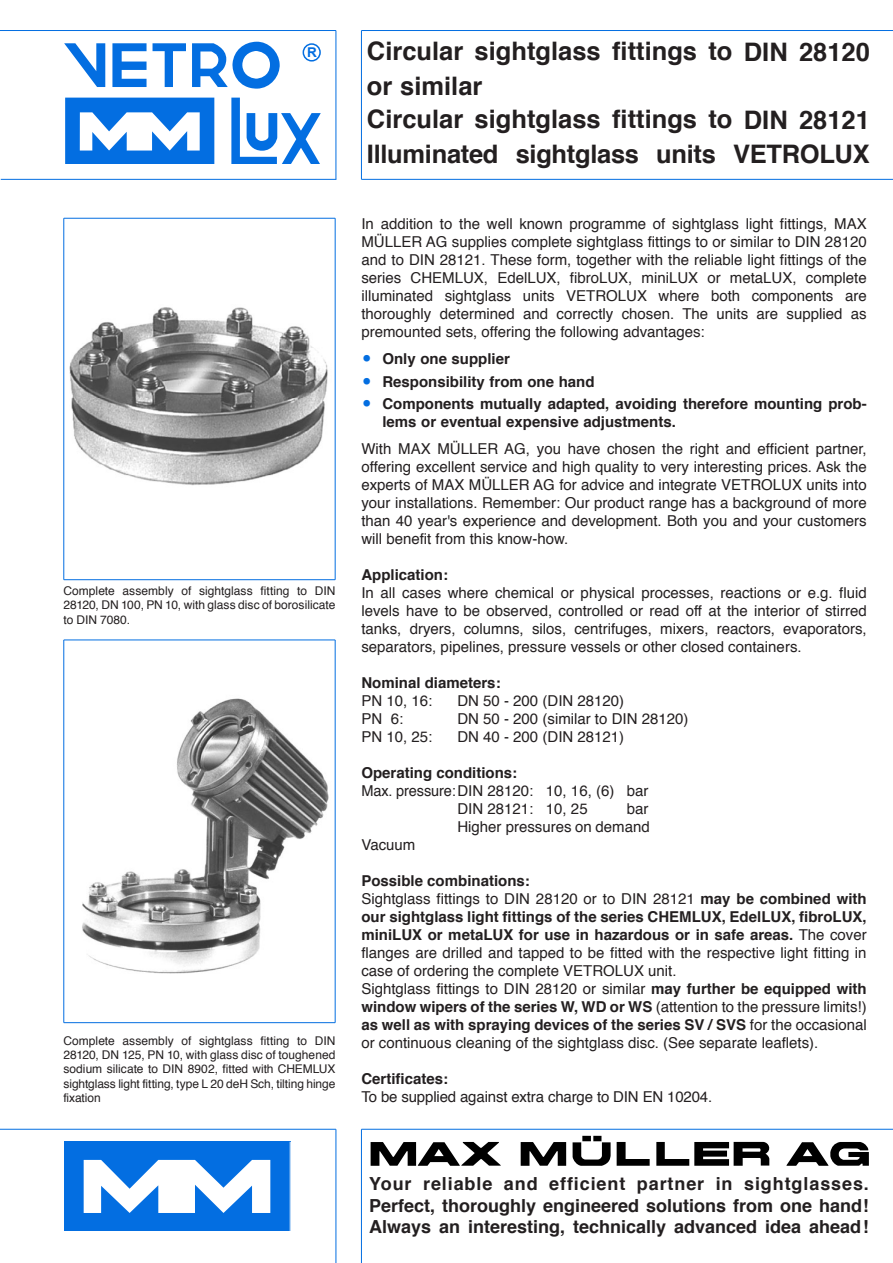
<style>
.page{position:relative;width:893px;height:1263px;background:#fff}
.page>*{position:absolute;margin:0;border:0;box-sizing:border-box;transform-origin:0 0}
.t1{font:700 25.5px/34.3px "Helvetica";color:#231f20}
.t2{font:700 18px/21.6px "Helvetica";color:#231f20;text-align:justify}
.t3{font:15px/18px "Helvetica";color:#231f20;text-align:justify}
.t4{font:700 15px/18px "Helvetica";color:#231f20}
.t5{font:700 13.5px "Arial";color:#036ee1}
.t6{font:12px/14.4px "Helvetica";letter-spacing:-.005em;color:#231f20;text-align:justify}
.s1{font-size:30px;color:#036ee1}
.s2{font-weight:700}
</style>
<div class="page">
<hr style="left:361px;top:30px;width:532px;height:1px;background:#036ee1">
<hr style="left:361px;top:179px;width:532px;height:1px;background:#036ee1">
<hr style="left:361px;top:31px;width:1px;height:148px;background:#036ee1">
<hr style="left:335px;top:218px;width:1px;height:362px;background:#036ee1">
<hr style="left:63px;top:218px;width:1px;height:362px;background:#036ee1">
<hr style="left:64px;top:579px;width:271px;height:1px;background:#036ee1">
<hr style="left:64px;top:218px;width:271px;height:1px;background:#036ee1">
<img style="left:70px;top:307px;width:258px;height:179px">
<hr style="left:335px;top:640px;width:1px;height:383px;background:#036ee1">
<hr style="left:63px;top:640px;width:1px;height:383px;background:#036ee1">
<hr style="left:64px;top:1022px;width:271px;height:1px;background:#036ee1">
<hr style="left:64px;top:639px;width:271px;height:1px;background:#036ee1">
<img style="left:82px;top:698px;width:247px;height:276px">
<hr style="left:0;top:30px;width:336px;height:1px;background:#036ee1">
<hr style="left:1px;top:179px;width:335px;height:1px;background:#036ee1">
<hr style="left:336px;top:31px;width:1px;height:148px;background:#036ee1">
<svg style="left:64px;top:43px;width:41px;height:44px"></svg>
<svg style="left:112px;top:43px;width:35px;height:44px"></svg>
<svg style="left:153px;top:43px;width:33px;height:44px"></svg>
<svg style="left:192px;top:41px;width:88px;height:48px"></svg>
<div style="left:242px;top:51px;width:28px;height:28px;background:#fff;border-radius:50%"></div>
<div style="left:65px;top:98px;width:149px;height:65px;background:#036ee1"></div>
<svg style="left:80px;top:112px;width:120px;height:39px"></svg>
<svg style="left:231px;top:98px;width:90px;height:65px"></svg>
<div style="left:303px;top:43px;width:18px;height:19px;border:2px solid #036ee1;border-radius:50%"></div>
<hr style="left:361px;top:1129px;width:532px;height:1px;background:#036ee1">
<hr style="left:0;top:1129px;width:336px;height:1px;background:#036ee1">
<hr style="left:336px;top:1129px;width:1px;height:134px;background:#036ee1">
<hr style="left:361px;top:1129px;width:1px;height:134px;background:#036ee1">
<svg style="left:573px;top:1140px;width:38px;height:26px"></svg>
<div style="left:593px;top:1136px;width:8px;height:5px;background:#000"></div>
<div style="left:582px;top:1136px;width:9px;height:5px;background:#000"></div>
<svg style="left:521px;top:1142px;width:45px;height:24px"></svg>
<svg style="left:656px;top:1142px;width:114px;height:24px"></svg>
<svg style="left:617px;top:1142px;width:33px;height:24px"></svg>
<svg style="left:371px;top:1142px;width:130px;height:24px"></svg>
<svg style="left:786px;top:1142px;width:83px;height:24px"></svg>
<div style="left:64px;top:1142px;width:226px;height:89px;background:#036ee1"></div>
<svg style="left:84px;top:1160px;width:186px;height:53px"></svg>
<p class="t5" style="left:307px;top:43px;width:11px">R</p>
<p class="t6" style="left:63px;top:584px;width:273px">Complete assembly of sightglass fitting to DIN 28120, DN 100, PN 10, with glass disc of borosilicate to DIN 7080.</p>
<p class="t6" style="left:63px;top:1033px;width:274px">Complete assembly of sightglass fitting to DIN 28120, DN 125, PN 10, with glass disc of toughened sodium silicate to DIN 8902, fitted with CHEMLUX sightglass light fitting, type L 20 deH Sch, tilting hinge fixation</p>
<h1 class="t1" style="left:367px;top:34px;width:504px">Circular sightglass fittings to DIN 28120 or similar<br>Circular sightglass fittings to DIN 28121<br>Illuminated sightglass units VETROLUX</h1>
<p class="t3" style="left:361px;top:215px;width:507px">In addition to the well known programme of sightglass light fittings, MAX MÜLLER AG supplies complete sightglass fittings to or similar to DIN 28120 and to DIN 28121. These form, together with the reliable light fittings of the series CHEMLUX, EdelLUX, fibroLUX, miniLUX or metaLUX, complete illuminated sightglass units VETROLUX where both components are thoroughly determined and correctly chosen. The units are supplied as premounted sets, offering the following advantages:</p>
<p class="t4" style="left:361px;top:350px;width:150px"><span class="s1">•</span> Only one supplier</p>
<p class="t4" style="left:361px;top:373px;width:235px"><span class="s1">•</span> Responsibility from one hand</p>
<p class="t4" style="left:382px;top:395px;width:486px;text-indent:-21px"><span class="s1">•</span> Components mutually adapted, avoiding therefore mounting prob&shy;lems or eventual expensive adjustments.</p>
<p class="t3" style="left:361px;top:440px;width:507px">With MAX MÜLLER AG, you have chosen the right and efficient partner, offering excellent service and high quality to very interesting prices. Ask the experts of MAX MÜLLER AG for advice and integrate VETROLUX units into your installations. Remember: Our product range has a background of more than 40 year's experience and development. Both you and your customers will benefit from this know-how.</p>
<p class="t4" style="left:361px;top:566px;width:88px">Application:</p>
<p class="t3" style="left:361px;top:584px;width:507px">In all cases where chemical or physical processes, reactions or e.g. fluid levels have to be observed, controlled or read off at the interior of stirred tanks, dryers, columns, silos, centrifuges, mixers, reactors, evaporators, separators, pipelines, pressure vessels or other closed containers.</p>
<p class="t4" style="left:361px;top:674px;width:141px">Nominal diameters:</p>
<p class="t3" style="left:361px;top:692px;width:72px">PN 10, 16:</p>
<p class="t3" style="left:457px;top:692px;width:168px">DN 50 - 200 (DIN 28120)</p>
<p class="t3" style="left:361px;top:710px;width:43px">PN 6:</p>
<p class="t3" style="left:457px;top:710px;width:232px">DN 50 - 200 (similar to DIN 28120)</p>
<p class="t3" style="left:361px;top:728px;width:72px">PN 10, 25:</p>
<p class="t3" style="left:457px;top:728px;width:168px">DN 40 - 200 (DIN 28121)</p>
<p class="t4" style="left:361px;top:764px;width:157px">Operating conditions:</p>
<p class="t3" style="left:457px;top:782px;width:193px;text-indent:-96px">Max. pressure:DIN 28120: 10, 16, (6) bar<br>DIN 28121: 10, 25</p>
<p class="t3" style="left:457px;top:800px;width:194px;text-align:right">bar<br>Higher pressures on demand</p>
<p class="t3" style="left:361px;top:836px;width:55px">Vacuum</p>
<p class="t3" style="left:361px;top:872px;width:507px;text-align:left"><span class="s2">Possible combinations:<br></span>Sightglass fittings to DIN 28120 or to DIN 28121 <span class="s2">may be combined with our sightglass light fittings of the series CHEMLUX, EdelLUX, fibroLUX, miniLUX or metaLUX for use in hazardous or in safe areas.</span> The cover flanges are drilled and tapped to be fitted with the respective light fitting in case of ordering the complete VETROLUX unit.<br>Sightglass fittings to DIN 28120 or similar <span class="s2">may further be equipped with window wipers of the series W, WD or WS</span> (attention to the pressure limits!) <span class="s2">as well as with spraying devices of the series SV / SVS</span> for the occasional or continuous cleaning of the sightglass disc. (See separate leaflets).</p>
<p class="t4" style="left:361px;top:1070px;width:88px">Certificates:</p>
<p class="t3" style="left:361px;top:1088px;width:352px">To be supplied against extra charge to DIN EN 10204.</p>
<p class="t2" style="left:369px;top:1173px;width:501px">Your reliable and efficient partner in sightglasses.<br>Perfect, thoroughly engineered solutions from one hand !<br>Always an interesting, technically advanced idea ahead !</p>
</div>
